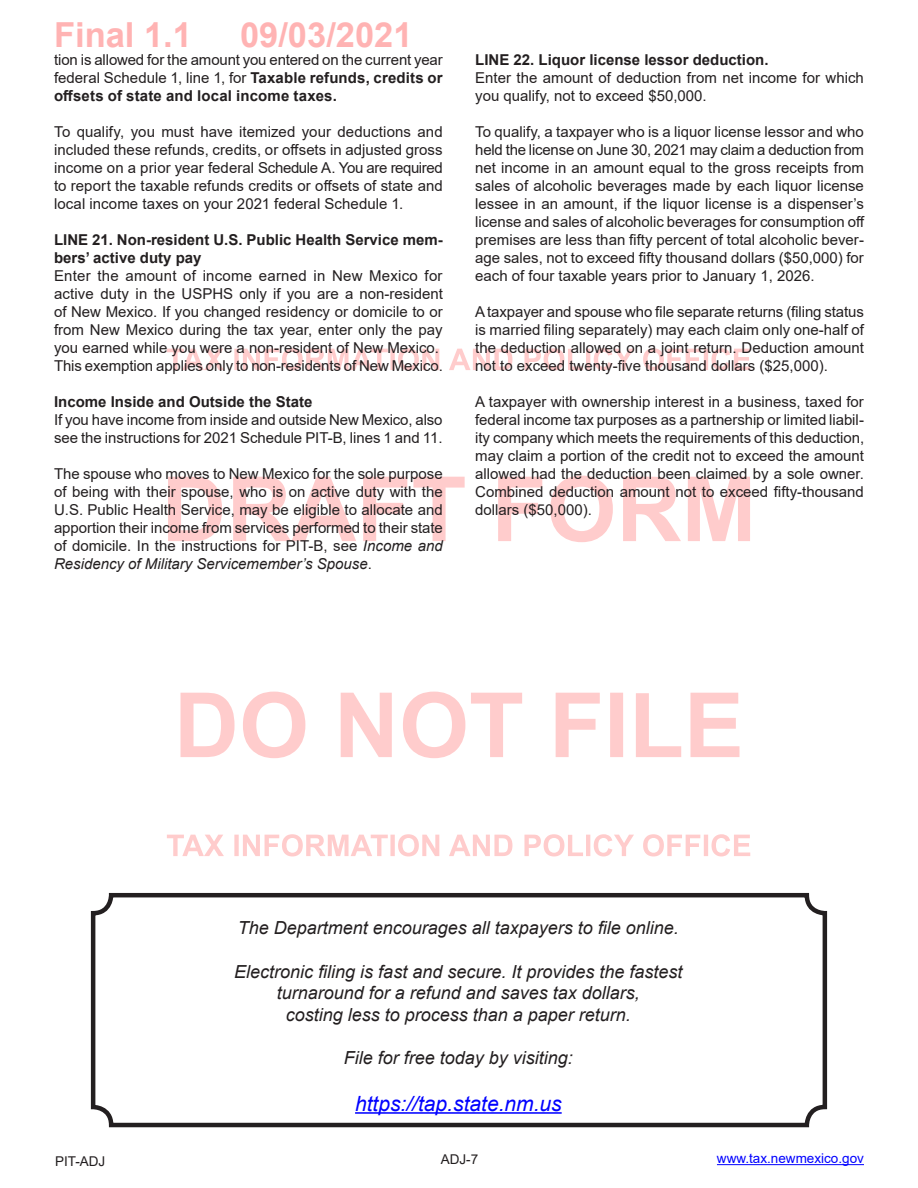
<style>
.page{position:relative;width:918px;height:1188px;background:#fff}
.page>*{position:absolute;margin:0;border:0;box-sizing:border-box;transform-origin:0 0}
.t1{font:700 34.5px "Arial";color:#ffb3b3}
.t2{font:italic 21px "Arial";color:#00f}
.t3{font:italic 18px "Arial";color:#231f20}
.t4{font:15px/18px "Arial";color:#231f20;text-align:justify}
.t5{font:700 15px/18px "Arial";color:#231f20}
.t6{font:13.5px "Arial";color:#00f}
.t7{font:13.5px "Arial";color:#231f20}
.s1{font-weight:700}
.s2{font-style:italic}
</style>
<div class="page">
<svg style="left:167px;top:834px;width:583px;height:22px"></svg>
<svg style="left:181px;top:692px;width:559px;height:66px"></svg>
<svg style="left:168px;top:476px;width:582px;height:66px"></svg>
<svg style="left:167px;top:348px;width:583px;height:22px"></svg>
<hr style="left:355px;top:1112px;width:207px;height:2px;background:#00f">
<div style="left:91px;top:893px;width:736px;height:234px;border:4px solid #231f20;border-radius:18px"></div>
<hr style="left:717px;top:1164px;width:147px;height:1px;background:#00f">
<h1 class="t1" style="left:54px;top:11px;width:140px">Final 1.1</h1>
<h1 class="t1" style="left:240px;top:11px;width:174px">09/03/2021</h1>
<p class="t4" style="left:54px;top:51px;width:390px">tion is allowed for the amount you entered on the current year federal Schedule 1, line 1, for <span class="s1">Taxable refunds, credits or offsets of state and local income taxes.</span></p>
<p class="t4" style="left:54px;top:123px;width:390px">To qualify, you must have itemized your deductions and included these refunds, credits, or offsets in adjusted gross income on a prior year federal Schedule A. You are required to report the taxable refunds credits or offsets of state and local income taxes on your 2021 federal Schedule 1.</p>
<p class="t5" style="left:54px;top:231px;width:390px">LINE 21. Non-resident U.S. Public Health Service mem&shy;bers’ active duty pay</p>
<p class="t4" style="left:54px;top:267px;width:390px">Enter the amount of income earned in New Mexico for active duty in the USPHS only if you are a non-resident of New Mexico. If you changed residency or domicile to or from New Mexico during the tax year, enter only the pay you earned while you were a non-resident of New Mexico.</p>
<p class="t4" style="left:54px;top:357px;width:390px">This exemption applies only to non-residents of New Mexico.</p>
<p class="t5" style="left:54px;top:393px;width:260px">Income Inside and Outside the State</p>
<p class="t4" style="left:54px;top:411px;width:390px">If you have income from inside and outside New Mexico, also see the instructions for 2021 Schedule PIT-B, lines 1 and 11.</p>
<p class="t4" style="left:54px;top:465px;width:390px">The spouse who moves to New Mexico for the sole purpose of being with their spouse, who is on active duty with the U.S. Public Health Service, may be eligible to allocate and apportion their income from services performed to their state of domicile. In the instructions for PIT-B, see <span class="s2">Income and Residency of Military Servicemember’s Spouse</span>.</p>
<p class="t5" style="left:475px;top:51px;width:295px">LINE 22. Liquor license lessor deduction.</p>
<p class="t4" style="left:475px;top:69px;width:390px">Enter the amount of deduction from net income for which you qualify, not to exceed $50,000.</p>
<p class="t4" style="left:475px;top:123px;width:391px">To qualify, a taxpayer who is a liquor license lessor and who held the license on June 30, 2021 may claim a deduction from net income in an amount equal to the gross receipts from sales of alcoholic beverages made by each liquor license lessee in an amount, if the liquor license is a dispenser’s license and sales of alcoholic beverages for consumption off premises are less than fifty percent of total alcoholic bever&shy;age sales, not to exceed fifty thousand dollars ($50,000) for each of four taxable years prior to January 1, 2026.</p>
<p class="t4" style="left:475px;top:303px;width:390px">A taxpayer and spouse who file separate returns (filing status is married filing separately) may each claim only one-half of the deduction allowed on a joint return. Deduction amount not to exceed twenty-five thousand dollars ($25,000).</p>
<p class="t4" style="left:475px;top:393px;width:390px">A taxpayer with ownership interest in a business, taxed for federal income tax purposes as a partnership or limited liabil&shy;ity company which meets the requirements of this deduction, may claim a portion of the credit not to exceed the amount allowed had the deduction been claimed by a sole owner.<br>Combined deduction amount not to exceed fifty-thousand dollars ($50,000).</p>
<p class="t3" style="left:238px;top:916px;width:443px">The Department encourages all taxpayers to file online.</p>
<p class="t3" style="left:234px;top:960px;width:450px">Electronic filing is fast and secure. It provides the fastest</p>
<p class="t3" style="left:277px;top:981px;width:365px">turnaround for a refund and saves tax dollars,</p>
<p class="t3" style="left:286px;top:1003px;width:347px">costing less to process than a paper return.</p>
<p class="t3" style="left:344px;top:1046px;width:231px">File for free today by visiting:</p>
<p class="t2" style="left:355px;top:1090px;width:208px">https://tap.state.nm.us</p>
<p class="t7" style="left:55px;top:1152px;width:52px">PIT-ADJ</p>
<p class="t7" style="left:441px;top:1150px;width:39px">ADJ-7</p>
<p class="t6" style="left:717px;top:1149px;width:149px">www.tax.newmexico.gov</p>
</div>
